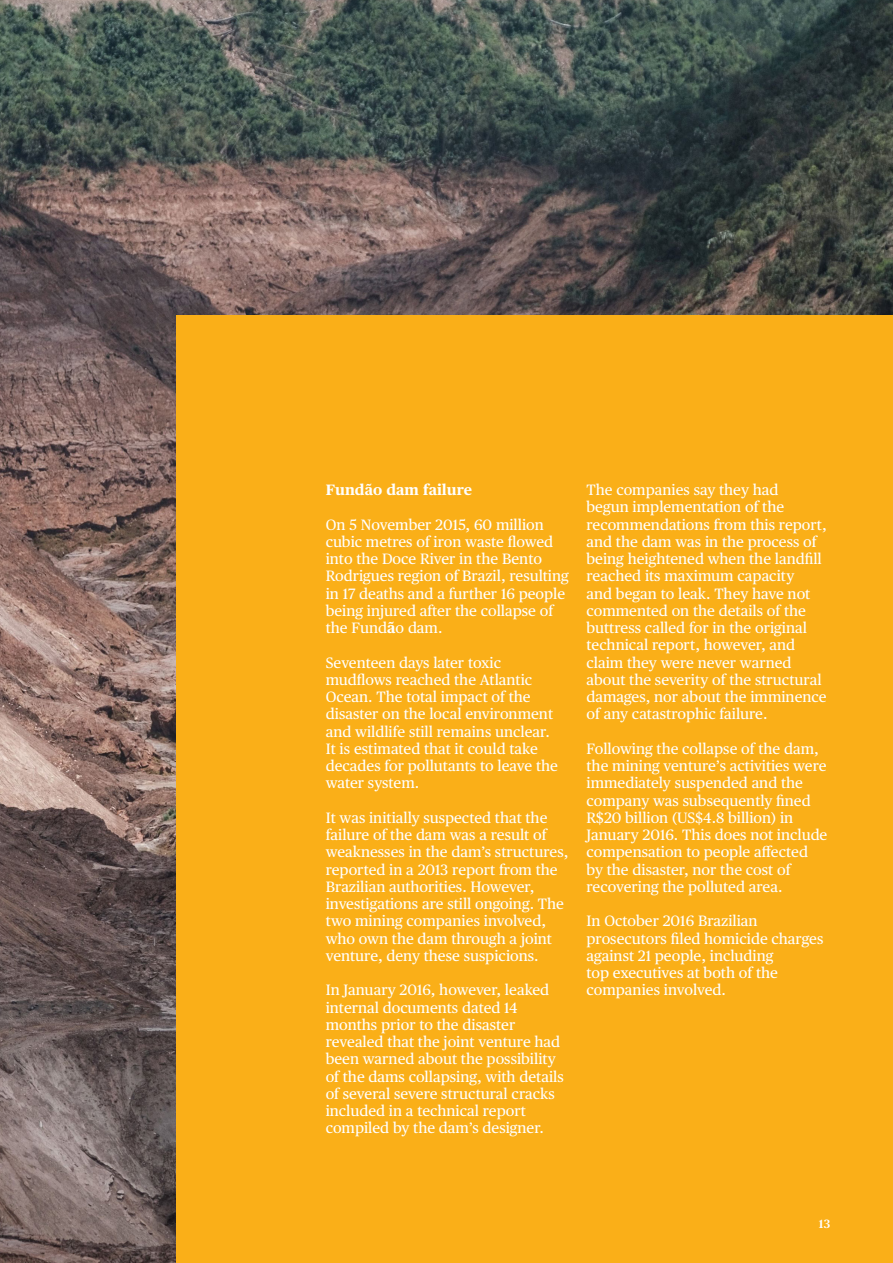
<style>
.page{position:relative;width:893px;height:1263px;background:#fff}
.page>*{position:absolute;margin:0;border:0;box-sizing:border-box;transform-origin:0 0}
.Body_Copy_10_11_5{font:15px/17.2px "Publico Text";color:#fff}
.Body_Subhead_10_11_5{font:700 15px "Publico Text";color:#fff}
.t1{font:600 12px "Publico Text";color:#fff}
.s1{font-weight:700}
</style>
<div class="page">
<img style="left:0;top:0;width:893px;height:1263px">
<div style="left:177px;top:316px;width:716px;height:947px;background:#faaf18"></div>
<p class="Body_Subhead_10_11_5" style="left:326px;top:478px;width:148px">Fundão dam failure</p>
<p class="Body_Copy_10_11_5" style="left:326px;top:515px;width:245px">On 5 November 2015, 60 million cubic metres of iron waste flowed into the Doce River in the Bento<br>Rodrigues region of Brazil, resulting in 17 deaths and a further 16 people being injured after the collapse of the Fund<span class="s1">ã</span>o dam.</p>
<p class="Body_Copy_10_11_5" style="left:326px;top:653px;width:234px">Seventeen days later toxic mudflows reached the Atlantic<br>Ocean. The total impact of the disaster on the local environment and wildlife still remains unclear.<br>It is estimated that it could take decades for pollutants to leave the water system.</p>
<p class="Body_Copy_10_11_5" style="left:326px;top:808px;width:244px">It was initially suspected that the failure of the dam was a result of weaknesses in the dam’s structures, reported in a 2013 report from the Brazilian authorities. However, investigations are still ongoing. The two mining companies involved, who own the dam through a joint venture, deny these suspicions.</p>
<p class="Body_Copy_10_11_5" style="left:326px;top:981px;width:240px">In January 2016, however, leaked internal documents dated 14 months prior to the disaster revealed that the joint venture had been warned about the possibility of the dams collapsing, with details of several severe structural cracks included in a technical report compiled by the dam’s designer.</p>
<p class="Body_Copy_10_11_5" style="left:586px;top:480px;width:242px">The companies say they had<br>begun implementation of the recommendations from this report, and the dam was in the process of being heightened when the landfill reached its maximum capacity<br>and began to leak. They have not commented on the details of the buttress called for in the original technical report, however, and claim they were never warned about the severity of the structural damages, nor about the imminence of any catastrophic failure.</p>
<p class="Body_Copy_10_11_5" style="left:586px;top:739px;width:242px">Following the collapse of the dam, the mining venture’s activities were immediately suspended and the company was subsequently fined R$20 billion (US$4.8 billion) in January 2016. This does not include compensation to people affected by the disaster, nor the cost of recovering the polluted area.</p>
<p class="Body_Copy_10_11_5" style="left:586px;top:912px;width:238px">In October 2016 Brazilian prosecutors filed homicide charges against 21 people, including<br>top executives at both of the companies involved.</p>
<p class="t1" style="left:819px;top:1215px;width:13px">13</p>
</div>
